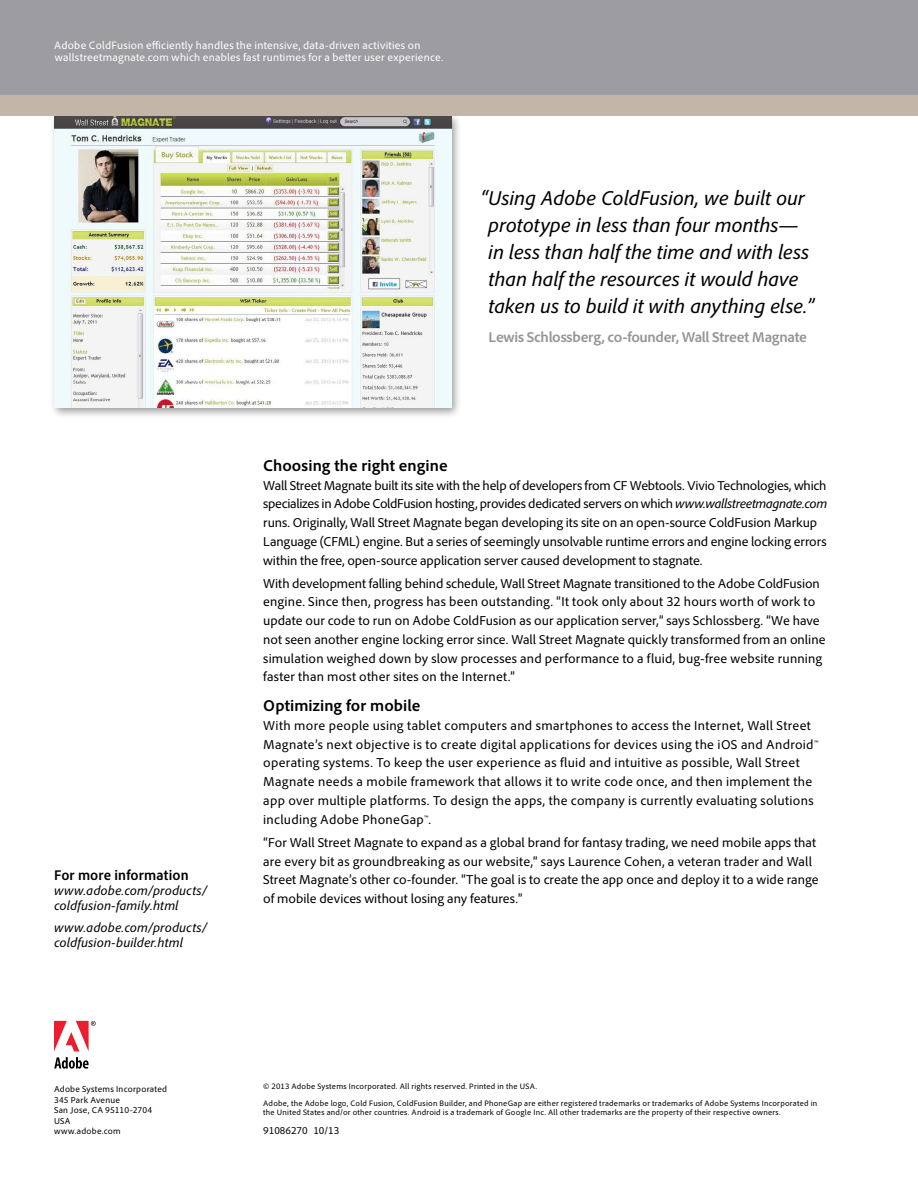
<style>
.page{position:relative;width:918px;height:1188px;background:#fff}
.page>*{position:absolute;margin:0;border:0;box-sizing:border-box;transform-origin:0 0}
.t1{font:italic 21px/27px "Adobe Clean";color:#000;text-align:center}
.t2{font:700 16.5px "Adobe Clean";letter-spacing:.005em;color:#000}
.t3{font:700 15px "Adobe Clean";letter-spacing:-.02em;color:#939598}
.t4{font:700 semi-condensed 15px "Adobe Clean";letter-spacing:.01em;color:#000}
.t5{font:13.5px/18.8px "Adobe Clean";letter-spacing:.005em;color:#000}
.t6{font:italic 13.5px/15px "Adobe Clean";letter-spacing:.01em;color:#000}
.t7{font:11.25px/12.8px "Adobe Clean";letter-spacing:.02em;color:#fff}
.t8{font:10.5px "Adobe Clean";color:#000}
.t9{font:9px/10.5px "Adobe Clean";letter-spacing:.025em;color:#000}
.t10{font:8.25px/17.1px "Adobe Clean";letter-spacing:.025em;color:#000}
.s1{font-style:italic}
</style>
<div class="page">
<div style="left:49px;top:111px;width:413px;height:308px;background:#000;opacity:.4"></div>
<img style="left:54px;top:116px;width:397px;height:292px">
<svg style="left:54px;top:1057px;width:35px;height:12px"></svg>
<svg style="left:54px;top:1021px;width:42px;height:30px"></svg>
<div style="left:0;top:0;width:918px;height:105px;background:#9d9ca0"></div>
<div style="left:0;top:95px;width:918px;height:21px;background:#c2b6a8"></div>
<p class="t7" style="left:54px;top:38px;width:391px">Adobe ColdFusion efficiently handles the intensive, data-driven activities on wallstreetmagnate.com which enables fast runtimes for a better user experience.</p>
<h1 class="t1" style="left:480px;top:184px;width:336px">“Using Adobe ColdFusion, we built our prototype in less than four months—<br>in less than half the time and with less than half the resources it would have taken us to build it with anything else.”</h1>
<p class="t3" style="left:489px;top:327px;width:320px">Lewis Schlossberg, co-founder, Wall Street Magnate</p>
<p class="t4" style="left:54px;top:866px;width:136px">For more information</p>
<p class="t6" style="left:54px;top:883px;width:155px">www.adobe.com/products/ coldfusion-family.html</p>
<p class="t6" style="left:54px;top:920px;width:155px">www.adobe.com/products/ coldfusion-builder.html</p>
<p class="t2" style="left:263px;top:455px;width:186px">Choosing the right engine</p>
<p class="t5" style="left:263px;top:475px;width:565px">Wall Street Magnate built its site with the help of developers from CF Webtools. Vivio Technologies, which specializes in Adobe ColdFusion hosting, provides dedicated servers on which <span class="s1">www.wallstreetmagnate.com </span>runs. Originally, Wall Street Magnate began developing its site on an open-source ColdFusion Markup Language (CFML) engine. But a series of seemingly unsolvable runtime errors and engine locking errors within the free, open-source application server caused development to stagnate.</p>
<p class="t5" style="left:263px;top:574px;width:564px">With development falling behind schedule, Wall Street Magnate transitioned to the Adobe ColdFusion engine. Since then, progress has been outstanding. “It took only about 32 hours worth of work to update our code to run on Adobe ColdFusion as our application server,” says Schlossberg. “We have not seen another engine locking error since. Wall Street Magnate quickly transformed from an online simulation weighed down by slow processes and performance to a fluid, bug-free website running faster than most other sites on the Internet.”</p>
<p class="t2" style="left:263px;top:696px;width:159px">Optimizing for mobile</p>
<p class="t5" style="left:263px;top:716px;width:557px">With more people using tablet computers and smartphones to access the Internet, Wall Street Magnate’s next objective is to create digital applications for devices using the iOS and Android™ operating systems. To keep the user experience as fluid and intuitive as possible, Wall Street Magnate needs a mobile framework that allows it to write code once, and then implement the app over multiple platforms. To design the apps, the company is currently evaluating solutions including Adobe PhoneGap™.</p>
<p class="t5" style="left:263px;top:833px;width:557px">“For Wall Street Magnate to expand as a global brand for fantasy trading, we need mobile apps that are every bit as groundbreaking as our website,” says Laurence Cohen, a veteran trader and Wall Street Magnate’s other co-founder. “The goal is to create the app once and deploy it to a wide range of mobile devices without losing any features.”</p>
<p class="t9" style="left:54px;top:1084px;width:115px">Adobe Systems Incorporated<br>345 Park Avenue<br>San Jose, CA 95110-2704<br>USA<br>www.adobe.com</p>
<p class="t10" style="left:263px;top:1078px;width:556px">© 2013 Adobe Systems Incorporated. All rights reserved. Printed in the USA.<br>Adobe, the Adobe logo, Cold Fusion, ColdFusion Builder, and PhoneGap are either registered trademarks or trademarks of Adobe Systems Incorporated in</p>
<p class="t10" style="left:263px;top:1104px;width:519px">the United States and/or other countries. Android is a trademark of Google Inc. All other trademarks are the property of their respective owners.</p>
<p class="t8" style="left:263px;top:1124px;width:78px">91086270 10/13</p>
</div>
